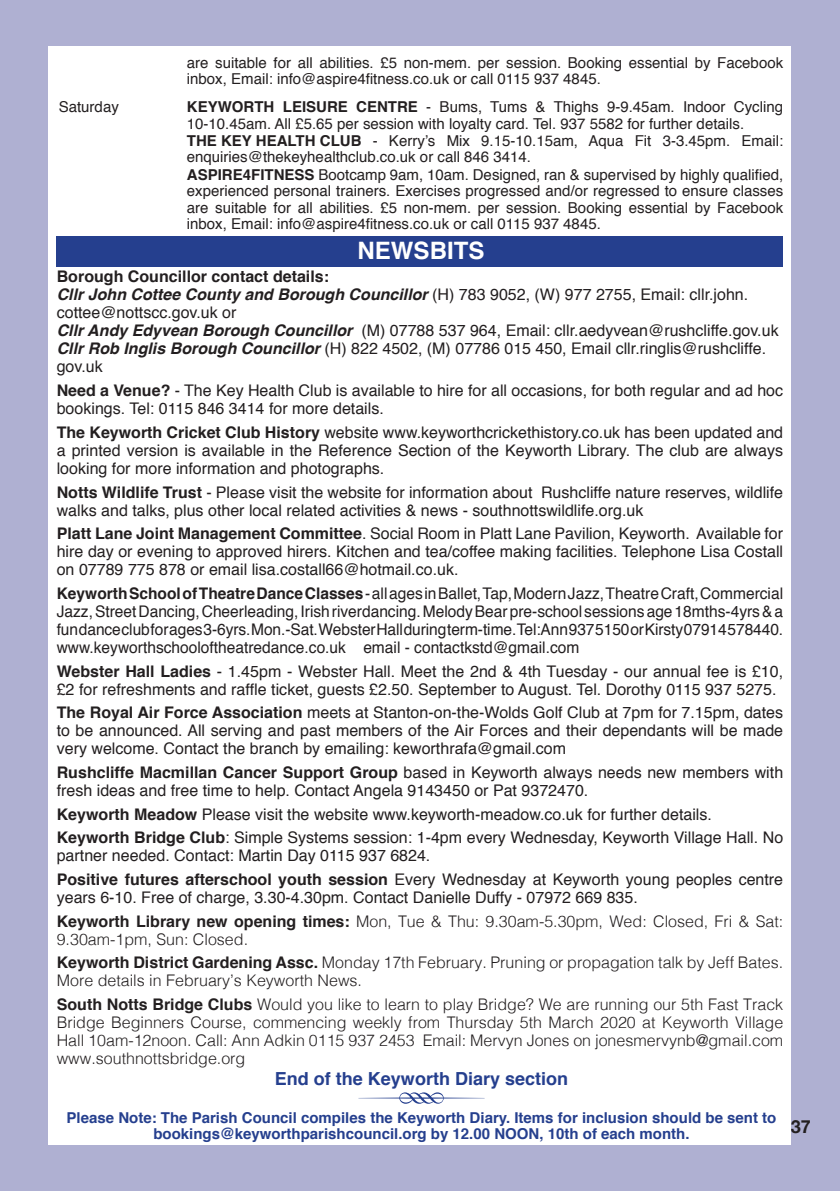
<style>
.page{position:relative;width:840px;height:1191px;background:#fff}
.page>*{position:absolute;margin:0;border:0;box-sizing:border-box;transform-origin:0 0}
.t1{font:72px "Type Embellishments One Let Plain";color:#253f8e}
.t2{font:700 24px "Helvetica";color:#fff}
.t3{font:700 18px "Helvetica";color:#253f8e}
.t4{font:700 18px "Helvetica Neue";color:#231f20}
.t5{font:16px/18px "Helvetica";color:#231f20}
.t6{font:300 16px/23.6px "Helvetica";color:#231f20}
.t7{font:15px/16.8px "Helvetica";color:#231f20}
.t8{font:700 15px/16px "Helvetica";color:#253f8e;text-align:center}
.s1{font-weight:700}
.s2{font-weight:700;font-style:italic}
.s3{font-weight:300}
</style>
<div class="page">
<div style="left:0;top:0;width:839px;height:1191px;background:#afb0d2"></div>
<div style="left:49px;top:46px;width:741px;height:1098px;background:#fff"></div>
<div style="left:57px;top:237px;width:725px;height:30px;background:#253f8e"></div>
<p class="t7" style="left:187px;top:55px;width:597px">are suitable for all abilities. £5 non-mem. per session. Booking essential by Facebook inbox, Email: info@aspire4fitness.co.uk or call 0115 937 4845.</p>
<p class="t7" style="left:59px;top:99px;width:62px">Saturday</p>
<p class="t7" style="left:187px;top:99px;width:597px"><span class="s1">KEYWORTH LEISURE CENTRE</span> - Bums, Tums &amp; Thighs 9-9.45am. Indoor Cycling 10-10.45am. All £5.65 per session with loyalty card. Tel. 937 5582 for further details.<br><span class="s1">THE KEY HEALTH CLUB</span> - Kerry’s Mix 9.15-10.15am, Aqua Fit 3-3.45pm. Email: enquiries@thekeyhealthclub.co.uk or call 846 3414.<br><span class="s1">ASPIRE4FITNESS</span> Bootcamp 9am, 10am. Designed, ran &amp; supervised by highly qualified, experienced personal trainers. Exercises progressed and/or regressed to ensure classes are suitable for all abilities. £5 non-mem. per session. Booking essential by Facebook inbox, Email: info@aspire4fitness.co.uk or call 0115 937 4845.</p>
<h2 class="t2" style="left:357px;top:232px;width:128px">NEWSBITS</h2>
<p class="t5" style="left:57px;top:268px;width:723px"><span class="s1">Borough Councillor contact details:<br></span><span class="s2">Cllr John Cottee County and Borough Councillor</span> (H) 783 9052, (W) 977 2755, Email: cllr.john. cottee@nottscc.gov.uk or<br><span class="s2">Cllr Andy Edyvean Borough Councillor</span> (M) 07788 537 964, Email: cllr.aedyvean@rushcliffe.gov.uk <span class="s2">Cllr Rob Inglis Borough Councillor</span> (H) 822 4502, (M) 07786 015 450, Email cllr.ringlis@rushcliffe. gov.uk</p>
<p class="t5" style="left:57px;top:382px;width:727px"><span class="s1">Need a Venue?</span> - The Key Health Club is available to hire for all occasions, for both regular and ad hoc bookings. Tel: 0115 846 3414 for more details.</p>
<p class="t5" style="left:57px;top:424px;width:727px;text-align:justify"><span class="s1">The Keyworth Cricket Club History</span> website www.keyworthcrickethistory.co.uk has been updated and a printed version is available in the Reference Section of the Keyworth Library. The club are always looking for more information and photographs.</p>
<p class="t5" style="left:57px;top:483px;width:727px"><span class="s1">Notts Wildlife Trust</span> - Please visit the website for information about Rushcliffe nature reserves, wildlife walks and talks, plus other local related activities &amp; news - southnottswildlife.org.uk</p>
<p class="t5" style="left:57px;top:525px;width:727px;text-align:justify"><span class="s1">Platt Lane Joint Management Committee</span>. Social Room in Platt Lane Pavilion, Keyworth. Available for hire day or evening to approved hirers. Kitchen and tea/coffee making facilities. Telephone Lisa Costall on 07789 775 878 or email lisa.costall66@hotmail.co.uk.</p>
<p class="t5" style="left:57px;top:585px;width:727px;text-align:justify"><span class="s1">Keyworth School of Theatre Dance Classes</span> - all ages in Ballet, Tap, Modern Jazz, Theatre Craft, Commercial Jazz, Street Dancing, Cheerleading, Irish riverdancing. Melody Bear pre-school sessions age 18mths-4yrs &amp; a fun dance club for ages 3-6yrs. Mon.-Sat. Webster Hall during term-time. Tel: Ann 937 5150 or Kirsty 07914 578440. www.keyworthschooloftheatredance.co.uk email - contactkstd@gmail.com</p>
<p class="t5" style="left:57px;top:662px;width:727px"><span class="s1">Webster Hall Ladies</span> - 1.45pm - Webster Hall. Meet the 2nd &amp; 4th Tuesday - our annual fee is £10, £2 for refreshments and raffle ticket, guests £2.50. September to August. Tel. Dorothy 0115 937 5275.</p>
<p class="t5" style="left:57px;top:704px;width:727px;text-align:justify"><span class="s1">The Royal Air Force Association</span> meets at Stanton-on-the-Wolds Golf Club at 7pm for 7.15pm, dates to be announced. All serving and past members of the Air Forces and their dependants will be made very welcome. Contact the branch by emailing: keworthrafa@gmail.com</p>
<p class="t5" style="left:57px;top:764px;width:727px"><span class="s1">Rushcliffe Macmillan Cancer Support Group</span> based in Keyworth always needs new members with fresh ideas and free time to help. Contact Angela 9143450 or Pat 9372470.</p>
<p class="t5" style="left:57px;top:802px;width:727px;line-height:23.6px"><span class="s1">Keyworth Meadow</span> Please visit the website www.keyworth-meadow.co.uk for further details.<br><span class="s1">Keyworth Bridge Club</span>: Simple Systems session: 1-4pm every Wednesday, Keyworth Village Hall. No</p>
<p class="t5" style="left:57px;top:844px;width:727px;line-height:23.6px">partner needed. Contact: Martin Day 0115 937 6824.<br><span class="s1">Positive futures afterschool youth session</span> Every Wednesday at Keyworth young peoples centre</p>
<p class="t5" style="left:57px;top:886px;width:727px;line-height:23.6px">years 6-10. Free of charge, 3.30-4.30pm. Contact Danielle Duffy - 07972 669 835.<br><span class="s1">Keyworth Library new opening times:</span> <span class="s3">Mon, Tue &amp; Thu: 9.30am-5.30pm, Wed: Closed, Fri &amp; Sat:</span></p>
<p class="t6" style="left:57px;top:926px;width:727px">9.30am-1pm, Sun: Closed.<br><span class="s1">Keyworth District Gardening Assc.</span> Monday 17th February. Pruning or propagation talk by Jeff Bates.</p>
<p class="t6" style="left:57px;top:967px;width:727px">More details in February’s Keyworth News.<br><span class="s1">South Notts Bridge Clubs</span> Would you like to learn to play Bridge? We are running our 5th Fast Track</p>
<p class="t6" style="left:57px;top:1012px;width:727px;line-height:18px;text-align:justify">Bridge Beginners Course, commencing weekly from Thursday 5th March 2020 at Keyworth Village Hall 10am-12noon. Call: Ann Adkin 0115 937 2453 Email: Mervyn Jones on jonesmervynb@gmail.com www.southnottsbridge.org</p>
<p class="t3" style="left:275px;top:1063px;width:295px">End of the Keyworth Diary section</p>
<h1 class="t1" style="left:355px;top:1069px;width:134px">R</h1>
<p class="t8" style="left:67px;top:1109px;width:711px">Please Note: The Parish Council compiles the Keyworth Diary. Items for inclusion should be sent to bookings@keyworthparishcouncil.org by 12.00 NOON, 10th of each month.</p>
<p class="t4" style="left:790px;top:1112px;width:22px">37</p>
</div>
